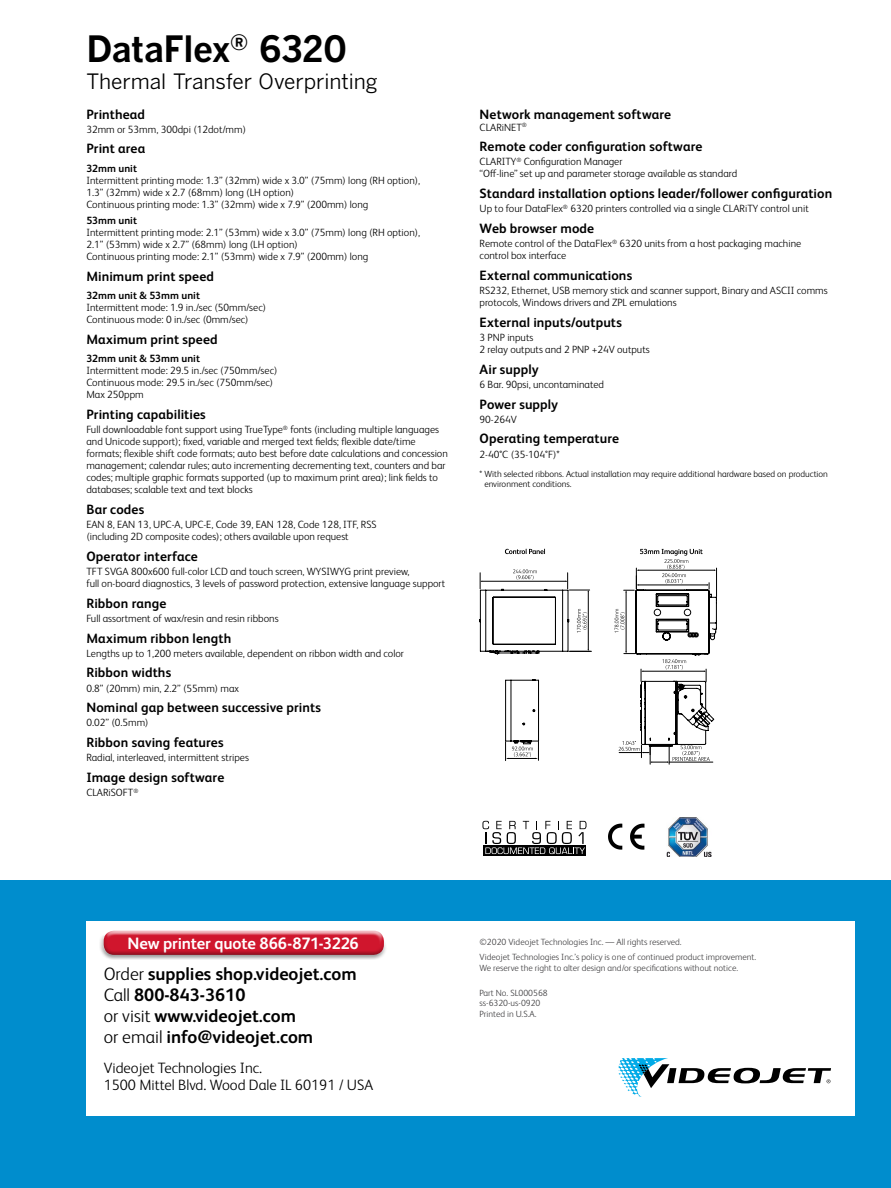
<style>
.page{position:relative;width:891px;height:1188px;background:#fff}
.page>*{position:absolute;margin:0;border:0;box-sizing:border-box;transform-origin:0 0}
.t1{font:700 36px "Benton Gothic";letter-spacing:-.02em;color:#000}
.t2{font:21px "Benton Gothic";letter-spacing:-.005em;color:#000}
.t3{font:700 18px/21px "FS Albert Pro";color:#000}
.t4{font:700 16.5px "FS Albert Pro";letter-spacing:-.015em;color:#fff}
.t5{font:300 15px/16.5px "FS Albert Pro";color:#000}
.t6{font:700 13.5px "FS Albert Pro";letter-spacing:.01em;color:#000}
.t7{font:300 10.5px/12px "FS Albert Pro";color:#000}
.t8{font:700 10.5px "FS Albert Pro";color:#000}
.t9{font:300 9px/10.5px "FS Albert Pro";color:#414042}
.t10{font:300 9px/10.5px "FS Albert Pro";color:#000}
.s1{font-weight:300}
</style>
<div class="page">
<div style="left:484px;top:846px;width:102px;height:10px;background:#010101"></div>
<svg style="left:483px;top:821px;width:103px;height:33px"></svg>
<svg style="left:630px;top:824px;width:14px;height:26px"></svg>
<svg style="left:608px;top:824px;width:14px;height:26px"></svg>
<img style="left:667px;top:818px;width:45px;height:38px">
<svg style="left:480px;top:549px;width:237px;height:215px"></svg>
<div style="left:0;top:881px;width:891px;height:307px;background:#008dcd"></div>
<div style="left:86px;top:921px;width:769px;height:195px;background:#fff"></div>
<svg style="left:618px;top:1058px;width:213px;height:39px"></svg>
<div style="left:99px;top:926px;width:289px;height:22px;background:#fff;opacity:.75"></div>
<div style="left:99px;top:934px;width:289px;height:26px;background:#000;opacity:.75"></div>
<h1 class="t1" style="left:86px;top:28px;width:262px">DataFlex<sup>®</sup> 6320</h1>
<h2 class="t2" style="left:86px;top:69px;width:293px">Thermal Transfer Overprinting</h2>
<p class="t6" style="left:86px;top:104px;width:60px">Printhead</p>
<p class="t7" style="left:86px;top:122px;width:161px">32mm or 53mm, 300dpi (12dot/mm)</p>
<p class="t6" style="left:86px;top:139px;width:60px">Print area</p>
<p class="t8" style="left:86px;top:161px;width:52px">32mm unit</p>
<p class="t7" style="left:86px;top:174px;width:335px">Intermittent printing mode: 1.3” (32mm) wide x 3.0” (75mm) long (RH option),<br>1.3” (32mm) wide x 2.7 (68mm) long (LH option)<br>Continuous printing mode: 1.3” (32mm) wide x 7.9” (200mm) long</p>
<p class="t8" style="left:86px;top:213px;width:52px">53mm unit</p>
<p class="t7" style="left:86px;top:226px;width:335px">Intermittent printing mode: 2.1” (53mm) wide x 3.0” (75mm) long (RH option),<br>2.1” (53mm) wide x 2.7” (68mm) long (LH option)<br>Continuous printing mode: 2.1” (53mm) wide x 7.9” (200mm) long</p>
<p class="t6" style="left:86px;top:267px;width:129px">Minimum print speed</p>
<p class="t8" style="left:86px;top:288px;width:115px">32mm unit &amp; 53mm unit</p>
<p class="t7" style="left:86px;top:301px;width:181px">Intermittent mode: 1.9 in./sec (50mm/sec)<br>Continuous mode: 0 in./sec (0mm/sec)</p>
<p class="t6" style="left:86px;top:330px;width:133px">Maximum print speed</p>
<p class="t8" style="left:86px;top:351px;width:115px">32mm unit &amp; 53mm unit</p>
<p class="t7" style="left:86px;top:364px;width:193px">Intermittent mode: 29.5 in./sec (750mm/sec)<br>Continuous mode: 29.5 in./sec (750mm/sec)<br>Max 250ppm</p>
<p class="t6" style="left:86px;top:405px;width:121px">Printing capabilities</p>
<p class="t7" style="left:86px;top:423px;width:363px">Full downloadable font support using TrueType<sup>®</sup> fonts (including multiple languages and Unicode support); fixed, variable and merged text fields; flexible date/time formats; flexible shift code formats; auto best before date calculations and concession management; calendar rules; auto incrementing decrementing text, counters and bar codes; multiple graphic formats supported (up to maximum print area); link fields to databases; scalable text and text blocks</p>
<p class="t6" style="left:86px;top:500px;width:59px">Bar codes</p>
<p class="t7" style="left:86px;top:518px;width:292px">EAN 8, EAN 13, UPC-A, UPC-E, Code 39, EAN 128, Code 128, ITF, RSS (including 2D composite codes); others available upon request</p>
<p class="t6" style="left:86px;top:547px;width:113px">Operator interface</p>
<p class="t7" style="left:86px;top:565px;width:360px">TFT SVGA 800x600 full-color LCD and touch screen, WYSIWYG print preview,<br>full on-board diagnostics, 3 levels of password protection, extensive language support</p>
<p class="t6" style="left:86px;top:594px;width:82px">Ribbon range</p>
<p class="t7" style="left:86px;top:612px;width:194px">Full assortment of wax/resin and resin ribbons</p>
<p class="t6" style="left:86px;top:628px;width:146px">Maximum ribbon length</p>
<p class="t7" style="left:86px;top:646px;width:319px">Lengths up to 1,200 meters available, dependent on ribbon width and color</p>
<p class="t6" style="left:86px;top:663px;width:86px">Ribbon widths</p>
<p class="t7" style="left:86px;top:681px;width:154px">0.8” (20mm) min, 2.2” (55mm) max</p>
<p class="t6" style="left:86px;top:698px;width:236px">Nominal gap between successive prints</p>
<p class="t7" style="left:86px;top:716px;width:64px">0.02” (0.5mm)</p>
<p class="t6" style="left:86px;top:733px;width:139px">Ribbon saving features</p>
<p class="t7" style="left:86px;top:751px;width:164px">Radial, interleaved, intermittent stripes</p>
<p class="t6" style="left:86px;top:768px;width:139px">Image design software</p>
<p class="t7" style="left:86px;top:786px;width:54px">CLARiSOFT<sup>®</sup></p>
<p class="t6" style="left:480px;top:104px;width:193px">Network management software</p>
<p class="t7" style="left:480px;top:120px;width:49px">CLARiNET<sup>®</sup></p>
<p class="t6" style="left:480px;top:137px;width:224px">Remote coder configuration software</p>
<p class="t7" style="left:480px;top:155px;width:259px">CLARITY<sup>®</sup> Configuration Manager<br>“Off-line” set up and parameter storage available as standard</p>
<p class="t6" style="left:480px;top:184px;width:354px">Standard installation options leader/follower configuration</p>
<p class="t7" style="left:480px;top:202px;width:331px">Up to four DataFlex<sup>®</sup> 6320 printers controlled via a single CLARiTY control unit</p>
<p class="t6" style="left:480px;top:219px;width:116px">Web browser mode</p>
<p class="t7" style="left:480px;top:237px;width:323px">Remote control of the DataFlex<sup>®</sup> 6320 units from a host packaging machine control box interface</p>
<p class="t6" style="left:480px;top:266px;width:154px">External communications</p>
<p class="t7" style="left:480px;top:284px;width:350px">RS232, Ethernet, USB memory stick and scanner support, Binary and ASCII comms protocols, Windows drivers and ZPL emulations</p>
<p class="t6" style="left:480px;top:313px;width:144px">External inputs/outputs</p>
<p class="t7" style="left:480px;top:331px;width:172px">3 PNP inputs<br>2 relay outputs and 2 PNP +24V outputs</p>
<p class="t6" style="left:480px;top:360px;width:61px">Air supply</p>
<p class="t7" style="left:480px;top:378px;width:126px">6 Bar. 90psi, uncontaminated</p>
<p class="t6" style="left:480px;top:394px;width:80px">Power supply</p>
<p class="t7" style="left:480px;top:412px;width:39px">90-264V</p>
<p class="t6" style="left:480px;top:429px;width:141px">Operating temperature</p>
<p class="t7" style="left:480px;top:447px;width:82px">2-40°C (35-104°F)*</p>
<p class="t10" style="left:484px;top:468px;width:345px;text-indent:-5px">* With selected ribbons. Actual installation may require additional hardware based on production environment conditions.</p>
<h3 class="t4" style="left:127px;top:932px;width:233px">New printer quote 866-871-3226</h3>
<h3 class="t3" style="left:104px;top:963px;width:255px"><span class="s1">Order</span> supplies shop.videojet.com<br><span class="s1">Call</span> 800-843-3610<br><span class="s1">or visit</span> www.videojet.com<br><span class="s1">or email</span> info@videojet.com</h3>
<h3 class="t5" style="left:104px;top:1059px;width:271px">Videojet Technologies Inc.<br>1500 Mittel Blvd. Wood Dale IL 60191 / USA</h3>
<p class="t9" style="left:480px;top:934px;width:278px;line-height:14.7px">©2020 Videojet Technologies Inc. — All rights reserved.<br>Videojet Technologies Inc.’s policy is one of continued product improvement.</p>
<p class="t9" style="left:480px;top:962px;width:260px">We reserve the right to alter design and/or specifications without notice.</p>
<p class="t9" style="left:480px;top:987px;width:70px">Part No. SL000568 ss-6320-us-0920<br>Printed in U.S.A.</p>
</div>
